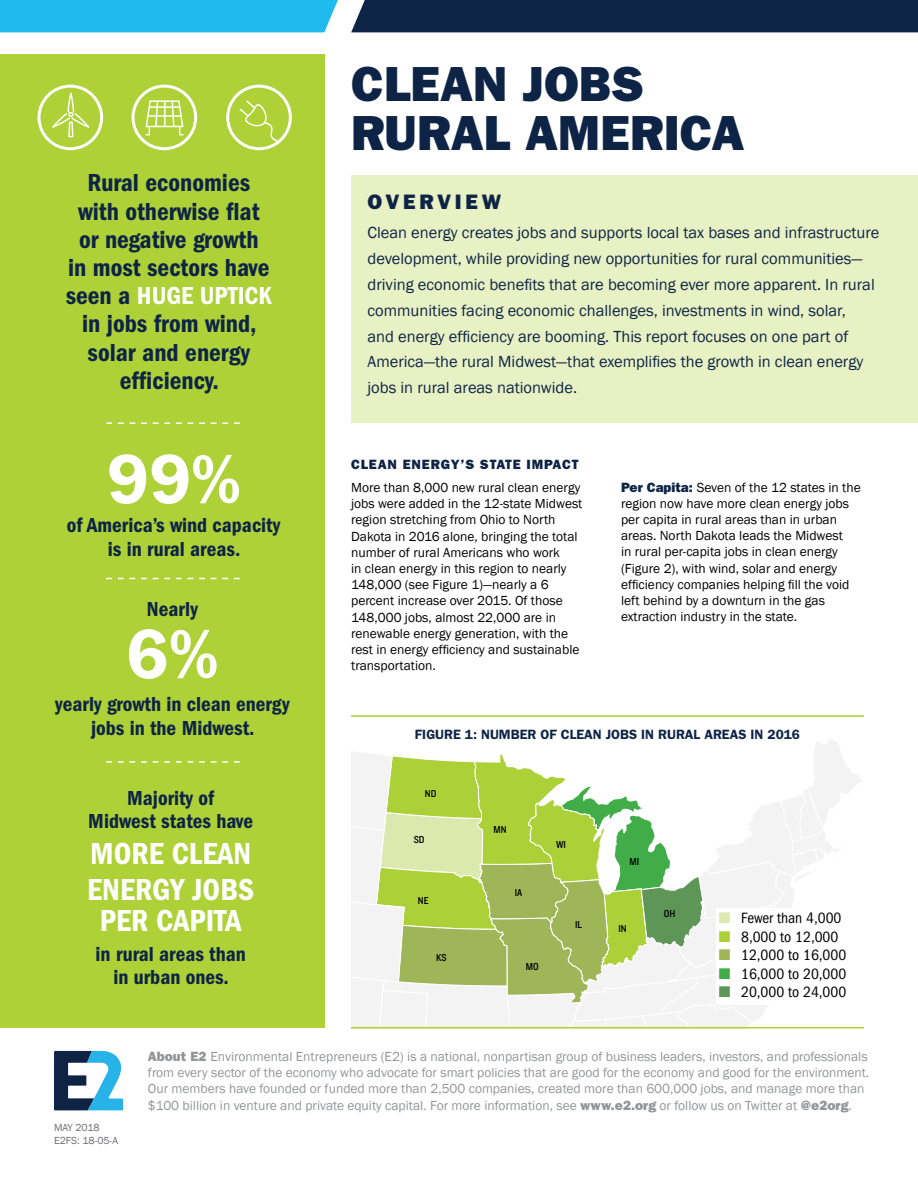
<style>
.page{position:relative;width:918px;height:1188px;background:#fff}
.page>*{position:absolute;margin:0;border:0;box-sizing:border-box;transform-origin:0 0}
.t1{font:600 70.5px "Franklin Gothic";color:#fff}
.t2{font:800 49.5px/49.2px "Franklin Gothic";color:#0e2446}
.t3{font:600 condensed 31.5px/35.7px "Franklin Gothic";color:#fff}
.t4{font:600 condensed 25.5px/28.2px "Franklin Gothic";color:#0e2446;text-align:center}
.t5{font:600 condensed 21px/23.7px "Franklin Gothic";color:#0e2446;text-align:center}
.t6{font:800 21px "Franklin Gothic";letter-spacing:.18em;color:#0e2446}
.t7{font:condensed 16.8px "Franklin Gothic";color:#000}
.t8{font:16.5px/25.8px "Franklin Gothic";color:#0e2446}
.t9{font:condensed 15.45px "Franklin Gothic";color:#000}
.t10{font:13.5px/16.2px "Franklin Gothic";color:#000}
.t11{font:13.5px/16.2px "Franklin Gothic";color:#939598}
.t12{font:600 13.5px "Franklin Gothic";color:#0e2446}
.t13{font:800 13.5px "Franklin Gothic";letter-spacing:.06em;color:#0e2446}
.t14{font:10.5px "Knockout 30 Junior Welterwt";color:#000}
.t15{font:10.5px/13.5px "Franklin Gothic";color:#6d6e71}
.s1{color:#fff}
.s2{font-weight:800;color:#0e2446}
.s3{color:#dce9ae}
.s4{color:#acd037}
.s5{color:#9eb558}
.s6{color:#41ad49}
.s7{color:#5e9657}
.s8{font-weight:800}
</style>
<div class="page">
<div style="left:0;top:54px;width:324px;height:973px;background:#add136"></div>
<div style="left:38px;top:85px;width:65px;height:65px;border:3px solid #fff;border-radius:50%"></div>
<div style="left:226px;top:85px;width:66px;height:65px;border:3px solid #fff;border-radius:50%"></div>
<div style="left:132px;top:85px;width:65px;height:65px;border:3px solid #fff;border-radius:50%"></div>
<div style="left:351px;top:175px;width:567px;height:248px;background:#e7f1c3"></div>
<svg style="left:54px;top:1051px;width:69px;height:59px"></svg>
<div style="left:0;top:0;width:338px;height:32px;background:#1fbbee"></div>
<div style="left:351px;top:0;width:567px;height:32px;background:#0e2446"></div>
<svg style="left:106px;top:422px;width:134px;height:2px"></svg>
<svg style="left:106px;top:578px;width:134px;height:1px"></svg>
<svg style="left:106px;top:761px;width:134px;height:2px"></svg>
<svg style="left:351px;top:740px;width:511px;height:287px"></svg>
<hr style="left:351px;top:715px;width:513px;height:2px;background:#add136">
<hr style="left:351px;top:1027px;width:513px;height:1px;background:#add136">
<div style="left:716px;top:909px;width:148px;height:96px;background:#fff"></div>
<svg style="left:52px;top:93px;width:38px;height:44px"></svg>
<svg style="left:145px;top:100px;width:39px;height:35px"></svg>
<svg style="left:240px;top:100px;width:38px;height:41px"></svg>
<h3 class="t4" style="left:66px;top:169px;width:208px">Rural economies with otherwise flat or negative growth<br>in most sectors have seen a <span class="s1">HUGE UPTICK </span>in jobs from wind, solar and energy efficiency.</h3>
<h1 class="t1" style="left:107px;top:437px;width:135px">99%</h1>
<h3 class="t5" style="left:67px;top:513px;width:215px">of America’s wind capacity is in rural areas.</h3>
<h3 class="t5" style="left:147px;top:598px;width:52px">Nearly</h3>
<h1 class="t1" style="left:127px;top:612px;width:93px">6%</h1>
<h3 class="t5" style="left:55px;top:692px;width:236px">yearly growth in clean energy jobs in the Midwest.</h3>
<h3 class="t5" style="left:88px;top:786px;width:166px">Majority of<br>Midwest states have</h3>
<h3 class="t3" style="left:87px;top:836px;width:168px">MORE CLEAN<br>ENERGY JOBS</h3>
<h3 class="t3" style="left:100px;top:903px;width:143px">PER CAPITA</h3>
<h3 class="t5" style="left:96px;top:942px;width:152px">in rural areas than in urban ones.</h3>
<h2 class="t2" style="left:351px;top:60px;width:395px">CLEAN JOBS<br>RURAL AMERICA</h2>
<h3 class="t6" style="left:368px;top:189px;width:135px">OVERVIEW</h3>
<p class="t8" style="left:368px;top:220px;width:513px">Clean energy creates jobs and supports local tax bases and infrastructure development, while providing new opportunities for rural communities— driving economic benefits that are becoming ever more apparent. In rural communities facing economic challenges, investments in wind, solar,<br>and energy efficiency are booming. This report focuses on one part of America—the rural Midwest—that exemplifies the growth in clean energy jobs in rural areas nationwide.</p>
<p class="t13" style="left:351px;top:456px;width:229px">CLEAN ENERGY’S STATE IMPACT</p>
<p class="t10" style="left:351px;top:480px;width:233px">More than 8,000 new rural clean energy jobs were added in the 12-state Midwest region stretching from Ohio to North Dakota in 2016 alone, bringing the total number of rural Americans who work<br>in clean energy in this region to nearly 148,000 (see Figure 1)—nearly a 6 percent increase over 2015. Of those 148,000 jobs, almost 22,000 are in renewable energy generation, with the rest in energy efficiency and sustainable transportation.</p>
<p class="t10" style="left:621px;top:479px;width:241px"><span class="s2">Per Capita:</span> Seven of the 12 states in the region now have more clean energy jobs per capita in rural areas than in urban areas. North Dakota leads the Midwest<br>in rural per-capita jobs in clean energy (Figure 2), with wind, solar and energy efficiency companies helping fill the void left behind by a downturn in the gas extraction industry in the state.</p>
<p class="t7" style="left:680px;top:514px;width:135px"><span class="s3">■</span> Fewer than 4,000</p>
<p class="t7" style="left:680px;top:534px;width:132px"><span class="s4">■</span> 8,000 to 12,000</p>
<p class="t7" style="left:680px;top:554px;width:140px"><span class="s5">■</span> 12,000 to 16,000</p>
<p class="t7" style="left:680px;top:574px;width:140px"><span class="s6">■</span> 16,000 to 20,000</p>
<p class="t7" style="left:680px;top:594px;width:140px"><span class="s7">■</span> 20,000 to 24,000</p>
<p class="t12" style="left:415px;top:726px;width:387px">FIGURE 1: NUMBER OF CLEAN JOBS IN RURAL AREAS IN 2016</p>
<p class="t14" style="left:425px;top:786px;width:13px">ND</p>
<p class="t14" style="left:414px;top:832px;width:12px">SD</p>
<p class="t14" style="left:418px;top:894px;width:12px">NE</p>
<p class="t14" style="left:436px;top:950px;width:12px">KS</p>
<p class="t14" style="left:494px;top:822px;width:15px">MN</p>
<p class="t14" style="left:515px;top:886px;width:9px">IA</p>
<p class="t14" style="left:526px;top:959px;width:14px">MO</p>
<p class="t14" style="left:556px;top:838px;width:11px">WI</p>
<p class="t14" style="left:575px;top:917px;width:8px">IL</p>
<p class="t14" style="left:630px;top:855px;width:11px">MI</p>
<p class="t14" style="left:618px;top:921px;width:10px">IN</p>
<p class="t14" style="left:664px;top:906px;width:13px">OH</p>
<p class="t9" style="left:719px;top:909px;width:124px"><span class="s3">■</span> Fewer than 4,000</p>
<p class="t9" style="left:719px;top:928px;width:121px"><span class="s4">■</span> 8,000 to 12,000</p>
<p class="t9" style="left:719px;top:946px;width:129px"><span class="s5">■</span> 12,000 to 16,000</p>
<p class="t9" style="left:719px;top:965px;width:129px"><span class="s6">■</span> 16,000 to 20,000</p>
<p class="t9" style="left:719px;top:983px;width:129px"><span class="s7">■</span> 20,000 to 24,000</p>
<p class="t15" style="left:54px;top:1121px;width:66px">MAY 2018<br>E2FS: 18-05-A</p>
<p class="t11" style="left:148px;top:1049px;width:723px"><span class="s8">About E2</span> Environmental Entrepreneurs (E2) is a national, nonpartisan group of business leaders, investors, and professionals from every sector of the economy who advocate for smart policies that are good for the economy and good for the environment.<br>Our members have founded or funded more than 2,500 companies, created more than 600,000 jobs, and manage more than $100 billion in venture and private equity capital. For more information, see <span class="s8">www.e2.org</span> or follow us on Twitter at <span class="s8">@e2org</span>.</p>
</div>
